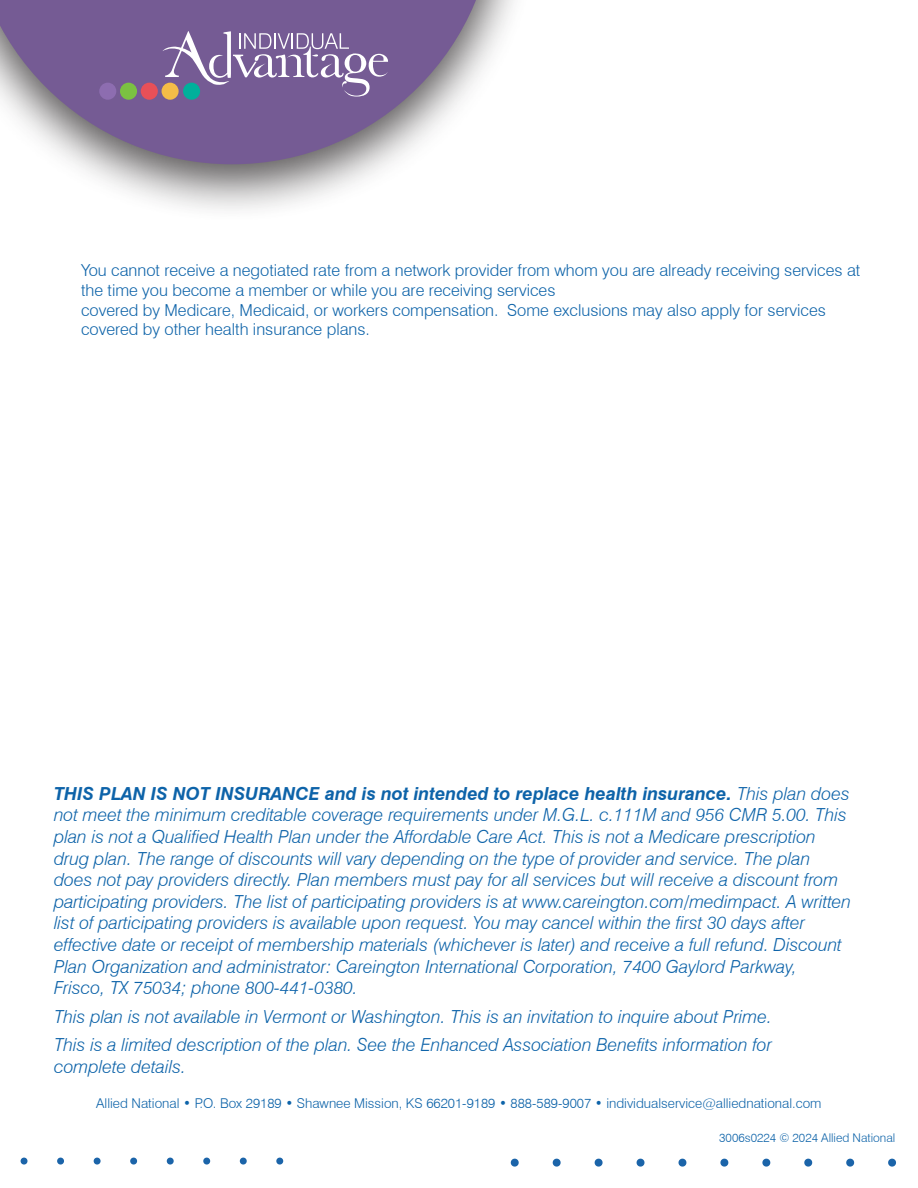
<style>
.page{position:relative;width:918px;height:1188px;background:#fff}
.page>*{position:absolute;margin:0;border:0;box-sizing:border-box;transform-origin:0 0}
.t1{font:italic 300 18px/21.6px "Swiss 721 BT";color:#0d63a9}
.t2{font:300 16.5px/19.8px "Swiss 721 BT";color:#0d63a9}
.t3{font:300 13.5px "Swiss 721 BT";color:#0d63a9}
.t4{font:300 12px "Swiss 721 BT";color:#0d63a9}
.s1{font-weight:700}
</style>
<div class="page">
<svg style="left:20px;top:1157px;width:263px;height:8px"></svg>
<svg style="left:511px;top:1158px;width:385px;height:9px"></svg>
<div style="left:0;top:0;width:540px;height:222px;background:#231f20;opacity:.75"></div>
<svg style="left:0;top:0;width:495px;height:164px;background:#9686a9"></svg>
<svg style="left:99px;top:31px;width:289px;height:69px;background:#88739f"></svg>
<p class="t2" style="left:81px;top:260px;width:781px">You cannot receive a negotiated rate from a network provider from whom you are already receiving services at the time you become a member or while you are receiving services<br>covered by Medicare, Medicaid, or workers compensation. Some exclusions may also apply for services covered by other health insurance plans.</p>
<p class="t1" style="left:54px;top:782px;width:799px"><span class="s1">THIS PLAN IS NOT INSURANCE and is not intended to replace health insurance.</span> This plan does not meet the minimum creditable coverage requirements under M.G.L. c.111M and 956 CMR 5.00. This plan is not a Qualified Health Plan under the Affordable Care Act. This is not a Medicare prescription drug plan. The range of discounts will vary depending on the type of provider and service. The plan does not pay providers directly. Plan members must pay for all services but will receive a discount from participating providers. The list of participating providers is at www.careington.com/medimpact. A written list of participating providers is available upon request. You may cancel within the first 30 days after effective date or receipt of membership materials (whichever is later) and receive a full refund. Discount Plan Organization and administrator: Careington International Corporation, 7400 Gaylord Parkway, Frisco, TX 75034; phone 800-441-0380.</p>
<p class="t1" style="left:54px;top:1005px;width:719px">This plan is not available in Vermont or Washington. This is an invitation to inquire about Prime.</p>
<p class="t1" style="left:54px;top:1034px;width:719px">This is a limited description of the plan. See the Enhanced Association Benefits information for complete details.</p>
<p class="t3" style="left:96px;top:1095px;width:727px">Allied National • P.O. Box 29189 • Shawnee Mission, KS 66201-9189 • 888-589-9007 • individualservice@alliednational.com</p>
<p class="t4" style="left:719px;top:1130px;width:178px">3006s0224 © 2024 Allied National</p>
</div>
